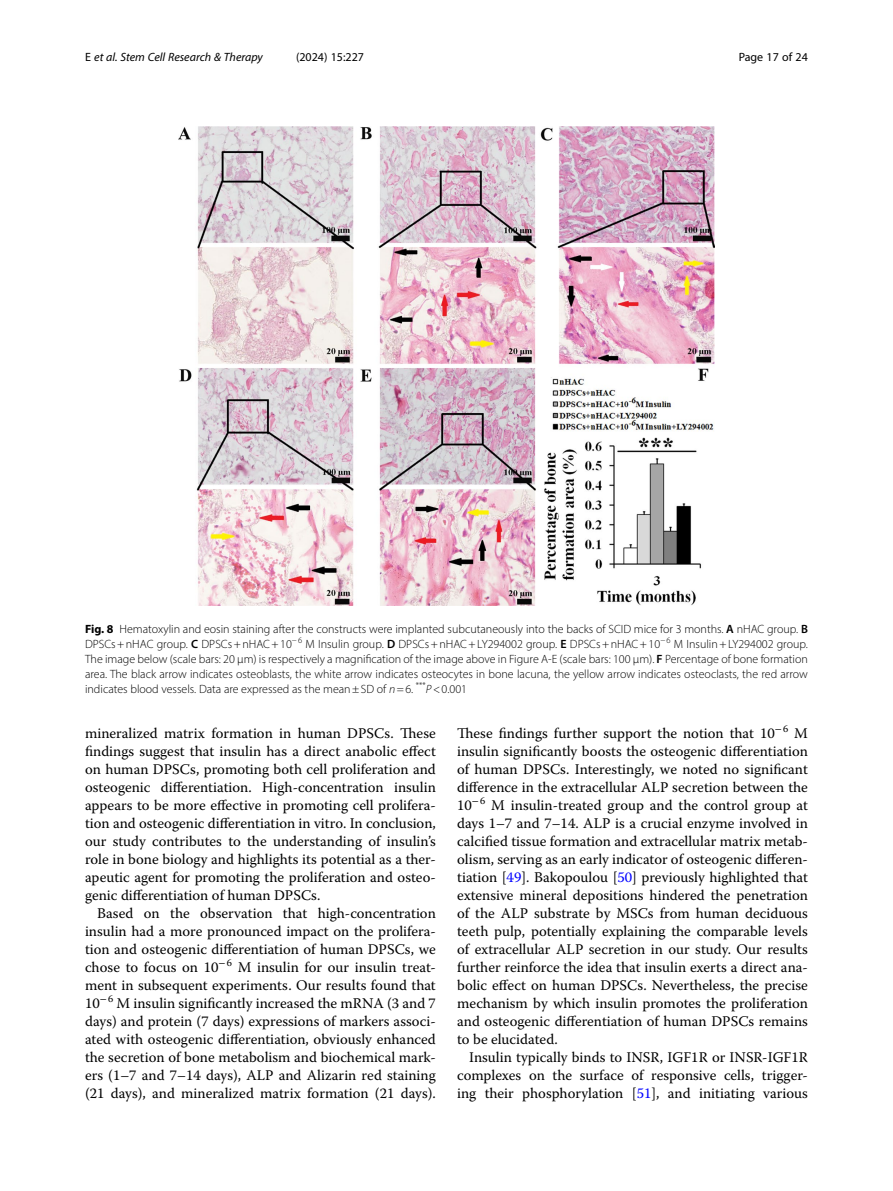
<style>
.page{position:relative;width:893px;height:1191px;background:#fff}
.page>*{position:absolute;margin:0;border:0;box-sizing:border-box;transform-origin:0 0}
.Body_Text_Indent{font:14.7px/18px "Warnock Pro";color:#000;text-align:justify}
.Figure_Caption{font:300 12px/15px "Myriad Pro";color:#000;text-align:justify}
.t1{font:italic 12px "Myriad Pro";color:#000}
.t2{font:12px "Myriad Pro";color:#000}
.s1{font-style:normal}
.s2{font-weight:700}
.s3{font-weight:600}
.s4{font-style:italic}
.s5{color:#00f}
</style>
<div class="page">
<img style="left:179px;top:126px;width:535px;height:480px">
<p class="t1" style="left:85px;top:50px;width:179px"><span class="s1">E</span> et al. Stem Cell Research &amp; Therapy</p>
<p class="t2" style="left:296px;top:50px;width:70px">(2024) 15:227</p>
<p class="t2" style="left:739px;top:50px;width:71px">Page 17 of 24</p>
<p class="Figure_Caption" style="left:85px;top:621px;width:724px"><span class="s2">Fig. 8</span> Hematoxylin and eosin staining after the constructs were implanted subcutaneously into the backs of SCID mice for 3 months. <span class="s3">A</span> nHAC group. <span class="s3">B </span>DPSCs+nHAC group. <span class="s3">C</span> DPSCs+nHAC+10<sup>−6</sup> M Insulin group. <span class="s3">D</span> DPSCs+nHAC+LY294002 group. <span class="s3">E</span> DPSCs+nHAC+10<sup>−6</sup> M Insulin+LY294002 group.<br>The image below (scale bars: 20 μm) is respectively a magnification of the image above in Figure A-E (scale bars: 100 μm). <span class="s3">F</span> Percentage of bone formation area. The black arrow indicates osteoblasts, the white arrow indicates osteocytes in bone lacuna, the yellow arrow indicates osteoclasts, the red arrow indicates blood vessels. Data are expressed as the mean±SD of <span class="s4">n</span>=6. <sup>***</sup><span class="s4">P</span>&lt;0.001</p>
<p class="Body_Text_Indent" style="left:85px;top:724px;width:352px">mineralized matrix formation in human DPSCs. These findings suggest that insulin has a direct anabolic effect on human DPSCs, promoting both cell proliferation and osteogenic differentiation. High-concentration insulin appears to be more effective in promoting cell prolifera&shy;tion and osteogenic differentiation in vitro. In conclusion, our study contributes to the understanding of insulin’s role in bone biology and highlights its potential as a ther&shy;apeutic agent for promoting the proliferation and osteo&shy;genic differentiation of human DPSCs.</p>
<p class="Body_Text_Indent" style="left:85px;top:904px;width:352px;text-indent:12px">Based on the observation that high-concentration insulin had a more pronounced impact on the prolifera&shy;tion and osteogenic differentiation of human DPSCs, we chose to focus on 10<sup>−</sup><sup>6</sup> M insulin for our insulin treat&shy;ment in subsequent experiments. Our results found that 10<sup>−</sup><sup>6</sup> M insulin significantly increased the mRNA (3 and 7 days) and protein (7 days) expressions of markers associ&shy;ated with osteogenic differentiation, obviously enhanced the secretion of bone metabolism and biochemical mark&shy;ers (1–7 and 7–14 days), ALP and Alizarin red staining (21 days), and mineralized matrix formation (21 days).</p>
<p class="Body_Text_Indent" style="left:457px;top:724px;width:352px">These findings further support the notion that 10<sup>−</sup><sup>6</sup> M insulin significantly boosts the osteogenic differentiation of human DPSCs. Interestingly, we noted no significant difference in the extracellular ALP secretion between the 10<sup>−</sup><sup>6</sup> M insulin-treated group and the control group at days 1–7 and 7–14. ALP is a crucial enzyme involved in calcified tissue formation and extracellular matrix metab&shy;olism, serving as an early indicator of osteogenic differen&shy;tiation [<span class="s5">49</span>]. Bakopoulou [<span class="s5">50</span>] previously highlighted that extensive mineral depositions hindered the penetration of the ALP substrate by MSCs from human deciduous teeth pulp, potentially explaining the comparable levels of extracellular ALP secretion in our study. Our results further reinforce the idea that insulin exerts a direct ana&shy;bolic effect on human DPSCs. Nevertheless, the precise mechanism by which insulin promotes the proliferation and osteogenic differentiation of human DPSCs remains to be elucidated.</p>
<p class="Body_Text_Indent" style="left:457px;top:1048px;width:352px;text-indent:12px">Insulin typically binds to INSR, IGF1R or INSR-IGF1R complexes on the surface of responsive cells, trigger&shy;ing their phosphorylation [<span class="s5">51</span>], and initiating various</p>
</div>
